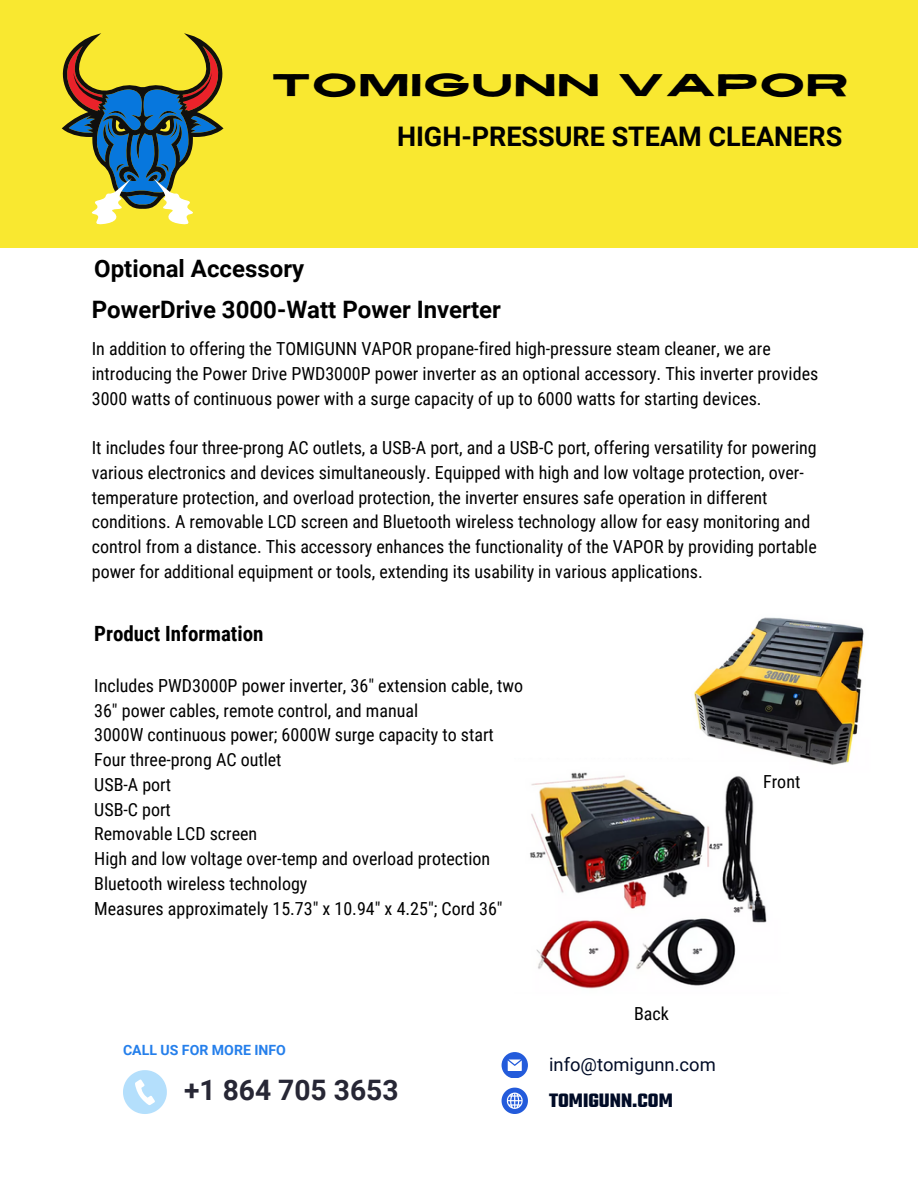
<style>
.page{position:relative;width:918px;height:1188px;background:#fff}
.page>*{position:absolute;margin:0;border:0;box-sizing:border-box;transform-origin:0 0}
.t1{font:expanded 31.5px "Revive 80";letter-spacing:.02em;color:#000}
.t2{font:700 28.2px "Roboto";color:#272735}
.t3{font:700 27px "Roboto";color:#000}
.t4{font:700 24px "Roboto";color:#000}
.t5{font:700 21px "Roboto Condensed";color:#000}
.t6{font:700 21px "Teko";color:#000b26}
.t7{font:18.45px "Roboto";color:#000b26}
.t8{font:18px/24.8px "Roboto Condensed";color:#000}
.t9{font:700 14.1px "Roboto";color:#257feb}
</style>
<div class="page">
<svg style="left:123px;top:1070px;width:44px;height:44px"></svg>
<svg style="left:502px;top:1052px;width:25px;height:26px"></svg>
<svg style="left:502px;top:1088px;width:25px;height:25px"></svg>
<img style="left:694px;top:617px;width:170px;height:148px">
<img style="left:529px;top:740px;width:259px;height:249px">
<div style="left:0;top:0;width:918px;height:248px;background:#f9e830"></div>
<svg style="left:62px;top:33px;width:161px;height:192px"></svg>
<p class="t1" style="left:271px;top:60px;width:579px">TOMIGUNN VAPOR</p>
<p class="t3" style="left:397px;top:121px;width:447px">HIGH-PRESSURE STEAM CLEANERS</p>
<h6 class="t4" style="left:94px;top:255px;width:211px">Optional Accessory</h6>
<h6 class="t4" style="left:92px;top:295px;width:411px">PowerDrive 3000-Watt Power Inverter</h6>
<p class="t8" style="left:92px;top:337px;width:728px">In addition to offering the TOMIGUNN VAPOR propane-fired high-pressure steam cleaner, we are introducing the Power Drive PWD3000P power inverter as an optional accessory. This inverter provides<br>3000 watts of continuous power with a surge capacity of up to 6000 watts for starting devices.</p>
<h5 class="t8" style="left:92px;top:436px;width:726px">It includes four three-prong AC outlets, a USB-A port, and a USB-C port, offering versatility for powering various electronics and devices simultaneously. Equipped with high and low voltage protection, over&shy;temperature protection, and overload protection, the inverter ensures safe operation in different conditions. A removable LCD screen and Bluetooth wireless technology allow for easy monitoring and control from a distance. This accessory enhances the functionality of the VAPOR by providing portable power for additional equipment or tools, extending its usability in various applications.</h5>
<h6 class="t5" style="left:94px;top:622px;width:171px">Product Information</h6>
<p class="t8" style="left:94px;top:673px;width:430px">Includes PWD3000P power inverter, 36" extension cable, two 36" power cables, remote control, and manual<br>3000W continuous power; 6000W surge capacity to start Four three-prong AC outlet<br>USB-A port<br>USB-C port<br>Removable LCD screen<br>High and low voltage over-temp and overload protection Bluetooth wireless technology<br>Measures approximately 15.73" x 10.94" x 4.25"; Cord 36"</p>
<h3 class="t9" style="left:123px;top:1042px;width:165px">CALL US FOR MORE INFO</h3>
<h2 class="t2" style="left:184px;top:1074px;width:216px">+1 864 705 3653</h2>
<p class="t8" style="left:634px;top:1001px;width:36px">Back</p>
<h3 class="t7" style="left:549px;top:1053px;width:168px">info@tomigunn.com</h3>
<h6 class="t6" style="left:549px;top:1087px;width:125px">TOMIGUNN.COM</h6>
<h6 class="t8" style="left:763px;top:769px;width:39px">Front</h6>
</div>
